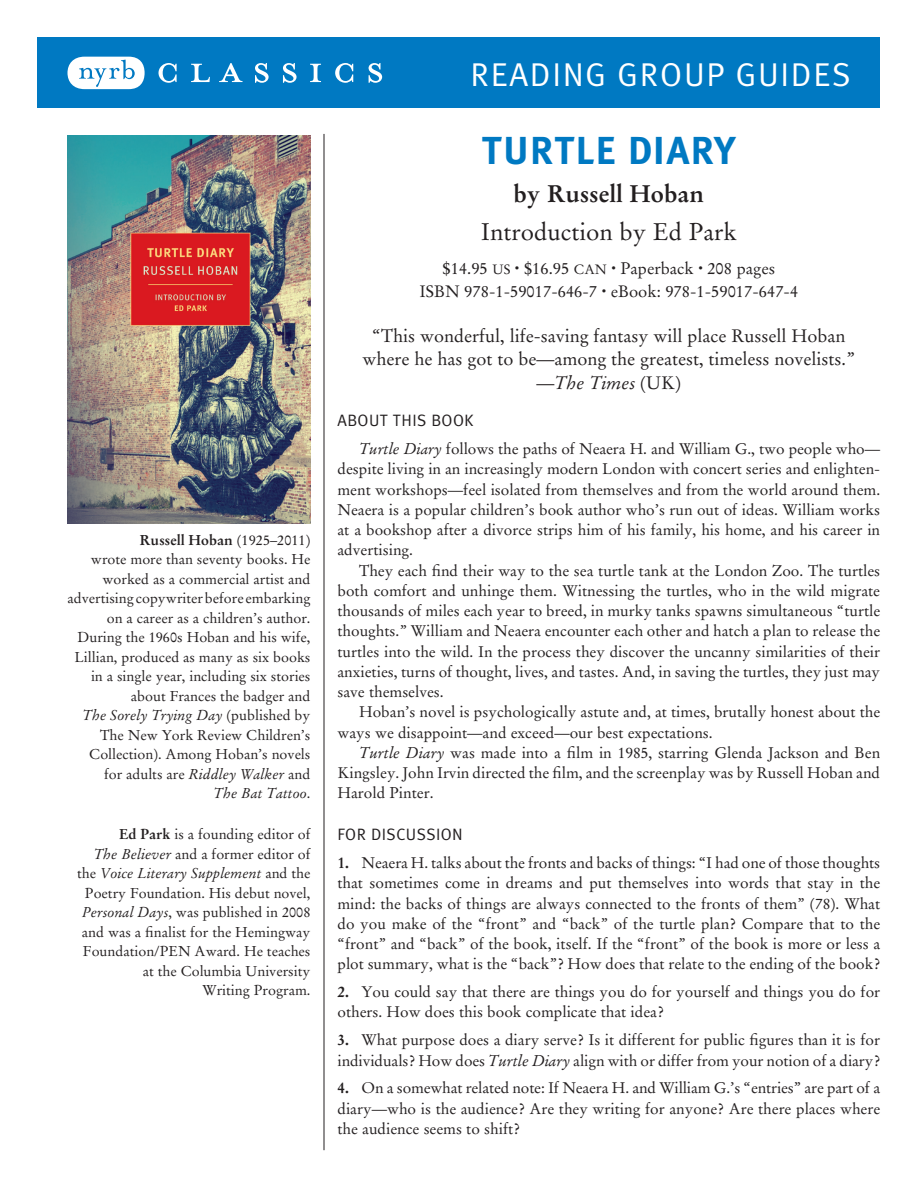
<style>
.page{position:relative;width:918px;height:1188px;background:#fff}
.page>*{position:absolute;margin:0;border:0;box-sizing:border-box;transform-origin:0 0}
.t1{font:700 39px "Meta Plus";letter-spacing:.025em;color:#0079c2}
.t2{font:33px "Meta Plus Normal";letter-spacing:.05em;color:#fff}
.t3{font:24px "Stempel Garamond";color:#231f20}
.t4{font:700 24px "Stempel Garamond";color:#231f20}
.t5{font:18px/23.2px "Stempel Garamond";color:#231f20;text-align:center}
.t6{font:16.5px/23.2px "Stempel Garamond";color:#231f20;text-align:center}
.t7{font:16.5px "Meta Plus Normal";letter-spacing:.025em;color:#231f20}
.t8{font:15.3px/20.2px "Stempel Garamond";color:#231f20;text-align:justify}
.t9{font:14.25px/19.5px "Stempel Garamond";color:#231f20;text-align:right}
.s1{font-weight:700}
.s2{font-style:italic}
.s3{font-size:13.5px}
</style>
<div class="page">
<div style="left:38px;top:38px;width:842px;height:70px;background:#0079c2"></div>
<svg style="left:159px;top:63px;width:223px;height:20px"></svg>
<svg style="left:67px;top:57px;width:78px;height:32px;background:#d0e6f3"></svg>
<hr style="left:324px;top:134px;width:1px;height:1016px;background:#231f20">
<img style="left:68px;top:135px;width:242px;height:388px">
<p class="t9" style="left:67px;top:530px;width:245px"><span class="s1">Russell Hoban</span> (1925–2011)<br>wrote more than seventy books. He worked as a commercial artist and advertising copywriter before embarking on a career as a children’s author.<br>During the 1960s Hoban and his wife,<br>Lillian, produced as many as six books in a single year, including six stories about Frances the badger and<br><span class="s2">The Sorely Trying Day</span> (published by<br>The New York Review Children’s<br>Collection). Among Hoban’s novels<br>for adults are <span class="s2">Riddley Walker</span> and<br><span class="s2">The Bat Tattoo</span>.</p>
<p class="t9" style="left:77px;top:825px;width:235px"><span class="s1">Ed Park</span> is a founding editor of<br><span class="s2">The Believer</span> and a former editor of the <span class="s2">Voice Literary Supplement</span> and the<br>Poetry Foundation. His debut novel,<br><span class="s2">Personal Days</span>, was published in 2008 and was a finalist for the Hemingway<br>Foundation/PEN Award. He teaches at the Columbia University<br>Writing Program.</p>
<h2 class="t2" style="left:470px;top:55px;width:382px">READING GROUP GUIDES</h2>
<h1 class="t1" style="left:482px;top:128px;width:255px">TURTLE DIARY</h1>
<h3 class="t4" style="left:514px;top:179px;width:192px">by Russell Hoban</h3>
<h3 class="t3" style="left:481px;top:217px;width:257px">Introduction by Ed Park</h3>
<p class="t6" style="left:419px;top:257px;width:380px">$14.95 <span class="s3">US</span> <sup>•</sup> $16.95 <span class="s3">CAN</span> <sup>•</sup> Paperback <sup>•</sup> 208 pages<br>ISBN 978-1-59017-646-7 <sup>•</sup> eBook: 978-1-59017-647-4</p>
<p class="t5" style="left:363px;top:324px;width:494px">“This wonderful, life-saving fantasy will place Russell Hoban where he has got to be—among the greatest, timeless novelists.” —<span class="s2">The Times</span> (UK)</p>
<p class="t7" style="left:338px;top:411px;width:138px">ABOUT THIS BOOK</p>
<p class="t8" style="left:337px;top:439px;width:544px;text-indent:22px"><span class="s2">Turtle Diary</span> follows the paths of Neaera H. and William G., two people who— despite living in an increasingly modern London with concert series and enlighten&shy;ment workshops—feel isolated from themselves and from the world around them.<br>Neaera is a popular children’s book author who’s run out of ideas. William works at a bookshop after a divorce strips him of his family, his home, and his career in advertising.</p>
<p class="t8" style="left:337px;top:560px;width:544px;text-indent:22px">They each find their way to the sea turtle tank at the London Zoo. The turtles both comfort and unhinge them. Witnessing the turtles, who in the wild migrate thousands of miles each year to breed, in murky tanks spawns simultaneous “turtle thoughts.” William and Neaera encounter each other and hatch a plan to release the turtles into the wild. In the process they discover the uncanny similarities of their anxieties, turns of thought, lives, and tastes. And, in saving the turtles, they just may save themselves.</p>
<p class="t8" style="left:337px;top:702px;width:544px;text-indent:22px">Hoban’s novel is psychologically astute and, at times, brutally honest about the ways we disappoint—and exceed—our best expectations.</p>
<p class="t8" style="left:337px;top:743px;width:544px;text-indent:22px"><span class="s2">Turtle Diary</span> was made into a film in 1985, starring Glenda Jackson and Ben Kingsley. John Irvin directed the film, and the screenplay was by Russell Hoban and Harold Pinter.</p>
<p class="t7" style="left:338px;top:825px;width:127px">FOR DISCUSSION</p>
<p class="t8" style="left:338px;top:853px;width:544px"><span class="s1">1.</span> Neaera H. talks about the fronts and backs of things: “I had one of those thoughts that sometimes come in dreams and put themselves into words that stay in the mind: the backs of things are always connected to the fronts of them” (78). What do you make of the “front” and “back” of the turtle plan? Compare that to the “front” and “back” of the book, itself. If the “front” of the book is more or less a plot summary, what is the “back”? How does that relate to the ending of the book?</p>
<p class="t8" style="left:338px;top:982px;width:544px"><span class="s1">2.</span> You could say that there are things you do for yourself and things you do for others. How does this book complicate that idea?</p>
<p class="t8" style="left:338px;top:1030px;width:544px"><span class="s1">3.</span> What purpose does a diary serve? Is it different for public figures than it is for individuals? How does <span class="s2">Turtle Diary</span> align with or differ from your notion of a diary?</p>
<p class="t8" style="left:338px;top:1078px;width:544px"><span class="s1">4.</span> On a somewhat related note: If Neaera H. and William G.’s “entries” are part of a diary—who is the audience? Are they writing for anyone? Are there places where the audience seems to shift?</p>
</div>
